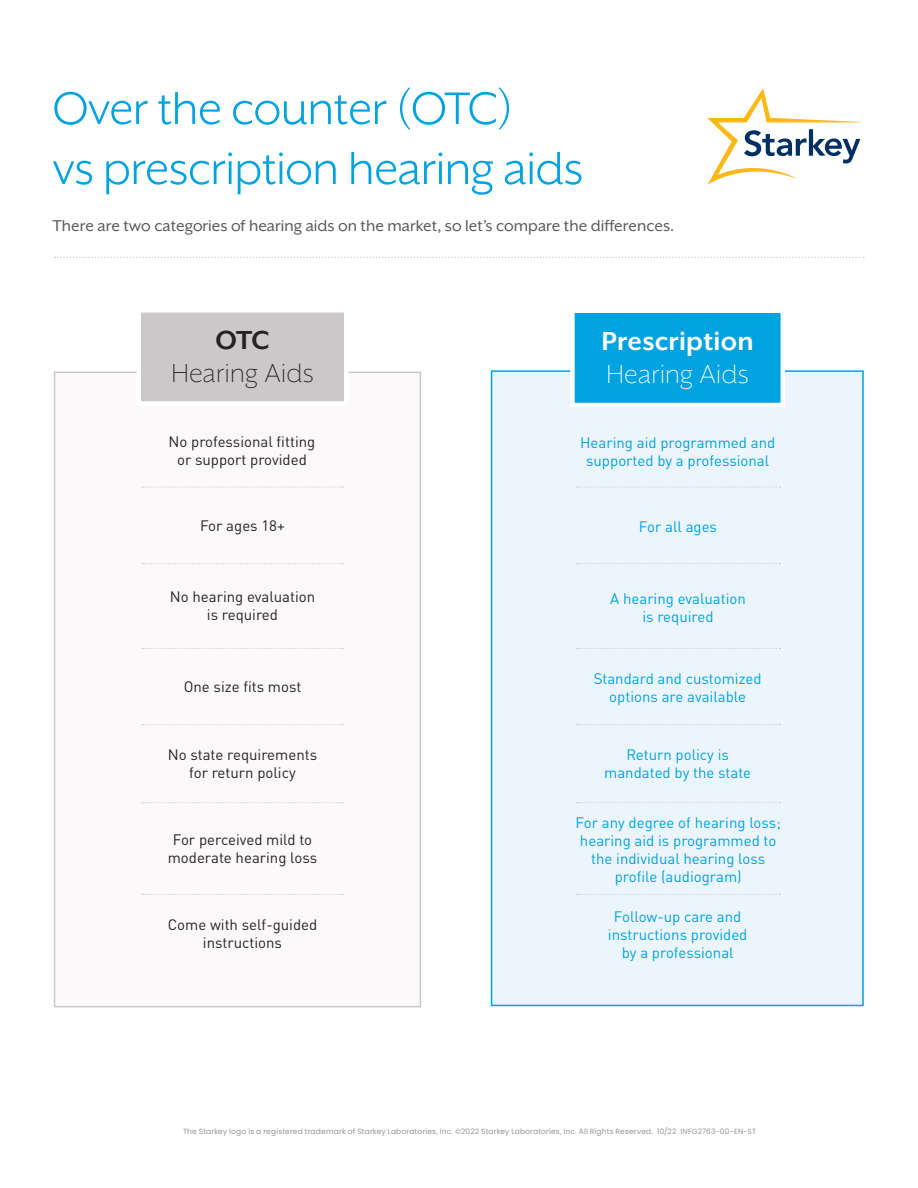
<style>
.page{position:relative;width:918px;height:1188px;background:#fff}
.page>*{position:absolute;margin:0;border:0;box-sizing:border-box;transform-origin:0 0}
.Section_Headers{font:52.5px/60px "Mr Eaves XL San OT";letter-spacing:-.01em;color:#00a2df}
.Section_Headers-2{font:700 30px/33px "Mr Eaves XL San OT";letter-spacing:.01em;color:#fff}
.Section_Headers-3{font:300 30px/33px "Mr Eaves XL San OT";letter-spacing:.01em;color:#242322;text-align:center}
.Body_Copy{font:18px "Mr Eaves XL San OT";color:#57585a}
.Body_Copy-2{font:15px/18px "DINOT";color:#00a2df;text-align:center}
.Body_Copy-3{font:15px/18px "DINOT";color:#242322;text-align:center}
.t1{font:7.5px "Poppins";letter-spacing:.02em;color:#939598}
.s1{font-weight:700}
.s2{font-weight:300}
</style>
<div class="page">
<div style="left:491px;top:370px;width:373px;height:636px;background:#edf5fc;border:2px solid #00a2df"></div>
<div style="left:54px;top:372px;width:367px;height:635px;background:#fcf9fa;border:2px solid #cac8c8"></div>
<svg style="left:707px;top:88px;width:154px;height:97px"></svg>
<svg style="left:55px;top:257px;width:809px;height:1px"></svg>
<svg style="left:134px;top:312px;width:217px;height:90px;background:#cecccc"></svg>
<svg style="left:568px;top:313px;width:219px;height:94px;background:#19abe2"></svg>
<svg style="left:142px;top:487px;width:201px;height:1px"></svg>
<svg style="left:577px;top:487px;width:204px;height:1px"></svg>
<svg style="left:142px;top:563px;width:201px;height:1px"></svg>
<svg style="left:577px;top:563px;width:204px;height:1px"></svg>
<svg style="left:142px;top:648px;width:201px;height:1px"></svg>
<svg style="left:577px;top:648px;width:204px;height:1px"></svg>
<svg style="left:142px;top:724px;width:201px;height:1px"></svg>
<svg style="left:577px;top:724px;width:204px;height:1px"></svg>
<svg style="left:142px;top:802px;width:201px;height:1px"></svg>
<svg style="left:577px;top:802px;width:204px;height:1px"></svg>
<svg style="left:142px;top:894px;width:201px;height:1px"></svg>
<svg style="left:577px;top:894px;width:204px;height:1px"></svg>
<p class="Section_Headers" style="left:52px;top:78px;width:532px">Over the counter (OTC)<br>vs prescription hearing aids</p>
<p class="Body_Copy" style="left:52px;top:215px;width:623px">There are two categories of hearing aids on the market, so let’s compare the differences.</p>
<p class="Section_Headers-3" style="left:171px;top:324px;width:144px"><span class="s1">OTC<br></span>Hearing Aids</p>
<p class="Section_Headers-2" style="left:602px;top:325px;width:154px">Prescription<br><span class="s2">Hearing Aids</span></p>
<p class="Body_Copy-3" style="left:169px;top:433px;width:148px">No professional fitting or support provided</p>
<p class="Body_Copy-3" style="left:200px;top:516px;width:86px">For ages 18+</p>
<p class="Body_Copy-3" style="left:170px;top:587px;width:147px">No hearing evaluation is required</p>
<p class="Body_Copy-3" style="left:184px;top:678px;width:119px">One size fits most</p>
<p class="Body_Copy-3" style="left:168px;top:745px;width:151px">No state requirements for return policy</p>
<p class="Body_Copy-3" style="left:168px;top:830px;width:151px">For perceived mild to moderate hearing loss</p>
<p class="Body_Copy-3" style="left:168px;top:915px;width:151px">Come with self-guided instructions</p>
<p class="Body_Copy-2" style="left:580px;top:433px;width:197px">Hearing aid programmed and supported by a professional</p>
<p class="Body_Copy-2" style="left:639px;top:517px;width:80px">For all ages</p>
<p class="Body_Copy-2" style="left:610px;top:589px;width:137px">A hearing evaluation is required</p>
<p class="Body_Copy-2" style="left:594px;top:669px;width:170px">Standard and customized options are available</p>
<p class="Body_Copy-2" style="left:604px;top:745px;width:148px">Return policy is mandated by the state</p>
<p class="Body_Copy-2" style="left:576px;top:813px;width:207px">For any degree of hearing loss; hearing aid is programmed to the individual hearing loss profile (audiogram)</p>
<p class="Body_Copy-2" style="left:608px;top:908px;width:141px">Follow-up care and instructions provided by a professional</p>
<p class="t1" style="left:183px;top:1127px;width:575px">The Starkey logo is a registered trademark of Starkey Laboratories, Inc. ©2022 Starkey Laboratories, Inc. All Rights Reserved. 10/22 INFG2763-00-EN-ST</p>
</div>
